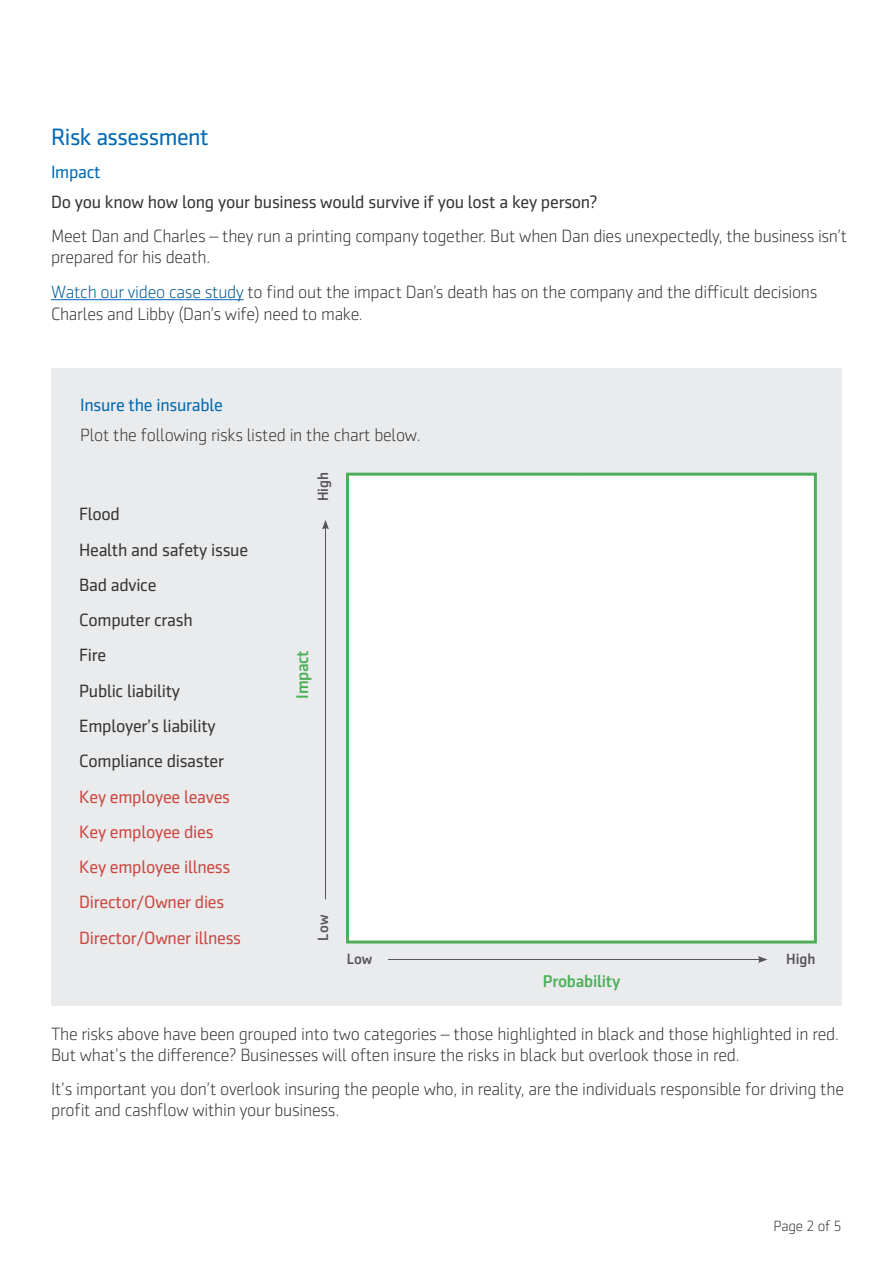
<style>
.page{position:relative;width:893px;height:1263px;background:#fff}
.page>*{position:absolute;margin:0;border:0;box-sizing:border-box;transform-origin:0 0}
.t1{font:24px "Sentico Sans DT";letter-spacing:-.02em;color:#0069b4}
.t2{font:300 18px/21px "Sentico Sans DT";letter-spacing:-.015em;color:#373636}
.t3{font:18px/35.2px "Sentico Sans DT";letter-spacing:-.015em;color:#373636}
.t4{font:18px/35.2px "Sentico Sans DT";letter-spacing:-.015em;color:#cc4842}
.t5{font:18px "Sentico Sans DT";letter-spacing:-.015em;color:#0069b4}
.t6{font:500 17.25px "Sentico Sans DT";letter-spacing:-.015em;color:#4db059}
.t7{font:500 15px "Sentico Sans DT";color:#56565a}
.t8{font:300 15px "Sentico Sans DT";letter-spacing:-.015em;color:#373636}
.s1{color:#005a97}
</style>
<div class="page">
<div style="left:51px;top:368px;width:791px;height:638px;background:#eaebec"></div>
<hr style="left:325px;top:527px;width:1px;height:372px;background:#56565a">
<hr style="left:388px;top:959px;width:372px;height:1px;background:#56565a">
<div style="left:346px;top:473px;width:471px;height:470px;background:#fff;border:3px solid #4db059"></div>
<hr style="left:51px;top:299px;width:193px;height:1px;background:#0563c1">
<svg style="left:758px;top:956px;width:9px;height:7px"></svg>
<svg style="left:322px;top:520px;width:7px;height:9px"></svg>
<h1 class="t1" style="left:51px;top:123px;width:159px">Risk assessment</h1>
<p class="t5" style="left:51px;top:162px;width:51px">Impact</p>
<p class="t3" style="left:51px;top:184px;width:548px">Do you know how long your business would survive if you lost a key person?</p>
<p class="t2" style="left:51px;top:225px;width:798px">Meet Dan and Charles – they run a printing company together. But when Dan dies unexpectedly, the business isn’t prepared for his death.</p>
<p class="t2" style="left:51px;top:281px;width:768px;line-height:22.5px"><span class="s1">Watch our video case study</span> to fnd out the impact Dan’s death has on the company and the difcult decisions<br>Charles and Libby (Dan’s wife) need to make.</p>
<p class="t5" style="left:80px;top:395px;width:144px">Insure the insurable</p>
<p class="t2" style="left:80px;top:424px;width:342px">Plot the following risks listed in the chart below.</p>
<p class="t3" style="left:79px;top:497px;width:170px">Flood<br>Health and safety issue<br>Bad advice<br>Computer crash<br>Fire<br>Public liability<br>Employer’s liability<br>Compliance disaster</p>
<p class="t4" style="left:79px;top:779px;width:163px">Key employee leaves<br>Key employee dies<br>Key employee illness<br>Director/Owner dies<br>Director/Owner illness</p>
<p class="t7" style="left:315px;top:501px;width:31px;rotate:-90deg">High</p>
<p class="t6" style="left:293px;top:699px;width:50px;rotate:-90deg">Impact</p>
<p class="t7" style="left:315px;top:941px;width:27px;rotate:-90deg">Low</p>
<p class="t7" style="left:347px;top:951px;width:27px">Low</p>
<p class="t7" style="left:786px;top:951px;width:31px">High</p>
<p class="t6" style="left:543px;top:971px;width:79px">Probability</p>
<p class="t2" style="left:51px;top:1023px;width:789px">The risks above have been grouped into two categories – those highlighted in black and those highlighted in red.<br>But what’s the diference? Businesses will often insure the risks in black but overlook those in red.</p>
<p class="t2" style="left:51px;top:1078px;width:794px">It’s important you don’t overlook insuring the people who, in reality, are the individuals responsible for driving the proft and cashfow within your business.</p>
<p class="t8" style="left:773px;top:1218px;width:70px">Page 2 of 5</p>
</div>
